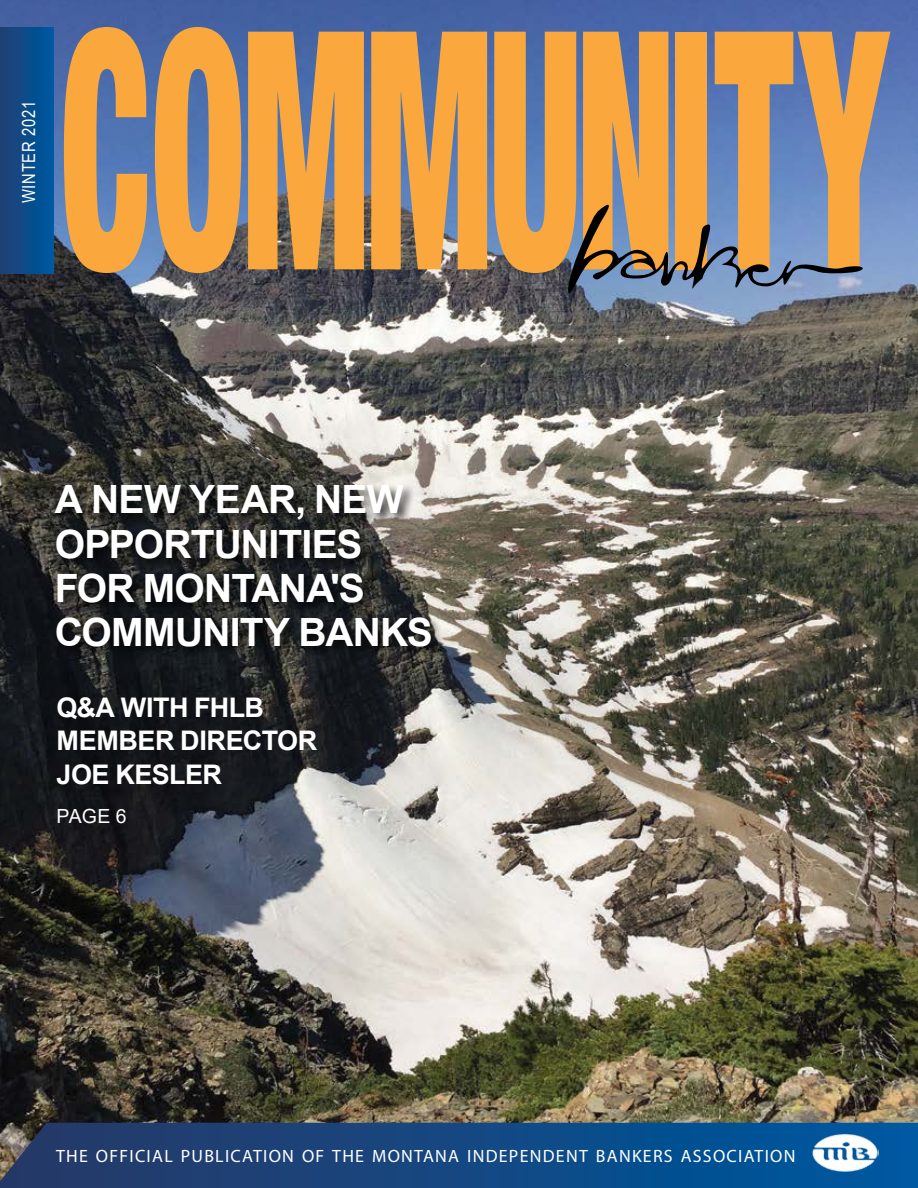
<style>
.page{position:relative;width:918px;height:1188px;background:#fff}
.page>*{position:absolute;margin:0;border:0;box-sizing:border-box;transform-origin:0 0}
.t1{font:700 39px/44.1px "Arial";letter-spacing:-.02em;color:#fff}
.t2{font:700 27px/33.5px "Arial";letter-spacing:-.02em;color:#fff}
.t3{font:19.5px "Arial";color:#fff}
.t4{font:18px "Arial Narrow";letter-spacing:.04em;color:#fff}
.t5{font:17.85px "Myriad Pro";letter-spacing:.07em;color:#fff}
</style>
<div class="page">
<img style="left:0;top:0;width:918px;height:1123px">
<div style="left:0;top:27px;width:54px;height:246px;background:linear-gradient(to right,#204073,#0058a0)"></div>
<svg style="left:0;top:1123px;width:918px;height:65px;background:#144880"></svg>
<img style="left:812px;top:1134px;width:66px;height:38px">
<svg style="left:64px;top:27px;width:83px;height:246px;background:#bf9563"></svg>
<svg style="left:155px;top:27px;width:86px;height:246px;background:#c9975a"></svg>
<svg style="left:248px;top:32px;width:116px;height:237px;background:#dc9c4b"></svg>
<svg style="left:371px;top:32px;width:116px;height:237px;background:#dc9e4f"></svg>
<svg style="left:494px;top:32px;width:396px;height:261px;background:#b8956d"></svg>
<div style="left:28px;top:667px;width:316px;height:147px;background:#000;opacity:.5"></div>
<div style="left:29px;top:779px;width:125px;height:73px;background:#000;opacity:.5"></div>
<div style="left:52px;top:482px;width:392px;height:177px;background:#000;opacity:.75"></div>
<p class="t4" style="left:16px;top:203px;width:104px;rotate:-90deg">WINTER 2021</p>
<h1 class="t1" style="left:55px;top:478px;width:380px">A NEW YEAR, NEW<br>OPPORTUNITIES<br>FOR MONTANA'S<br>COMMUNITY BANKS</h1>
<h2 class="t2" style="left:57px;top:691px;width:262px">Q&amp;A WITH FHLB<br>MEMBER DIRECTOR<br>JOE KESLER</h2>
<p class="t3" style="left:57px;top:802px;width:72px">PAGE 6</p>
<p class="t5" style="left:56px;top:1145px;width:741px">THE OFFICIAL PUBLICATION OF THE MONTANA INDEPENDENT BANKERS ASSOCIATION</p>
</div>
